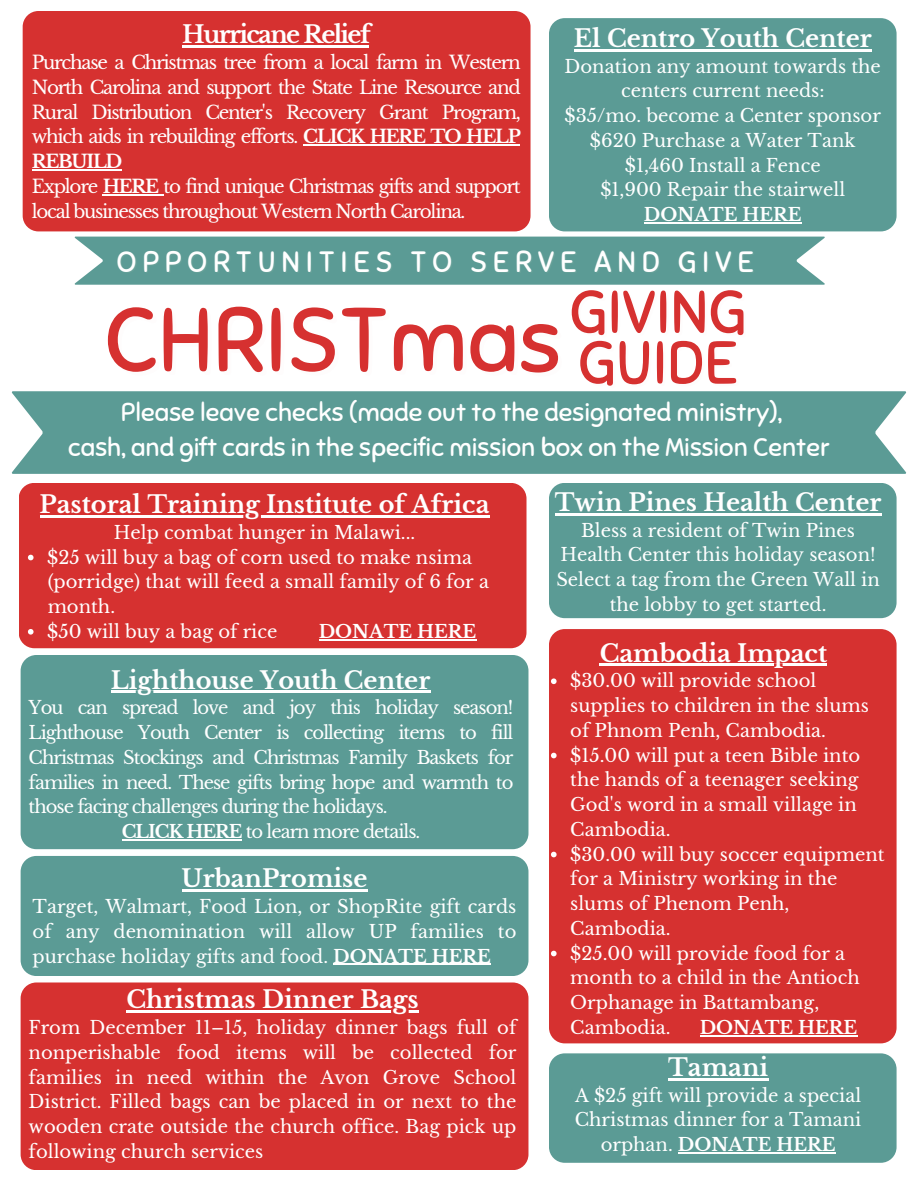
<style>
.page{position:relative;width:918px;height:1188px;background:#fff}
.page>*{position:absolute;margin:0;border:0;box-sizing:border-box;transform-origin:0 0}
.t1{font:90px "Sniglet";color:#d63130}
.t2{font:60px "Sniglet";color:#d63130}
.t3{font:29.4px "Sniglet";letter-spacing:.195em;color:#fff}
.t4{font:25.5px/34.8px "Sniglet";color:#fff;text-align:center}
.t5{font:700 24px "Libre Baskerville";color:#fff}
.t6{font:700 24px "Libre Baskerville";letter-spacing:-.07em;color:#fff}
.t7{font:18.3px/24.8px "Libre Baskerville";letter-spacing:-.07em;color:#fff;text-align:justify}
.t8{font:18px/24.8px "Libre Baskerville";color:#fff}
.t9{font:18px "Libre Baskerville";letter-spacing:-.055em;color:#fff}
.t10{font:700 18px "Libre Baskerville";color:#fff}
.s1{font-weight:700}
</style>
<div class="page">
<div style="left:23px;top:11px;width:508px;height:220px;background:#d63130;border-radius:16px"></div>
<div style="left:21px;top:856px;width:507px;height:120px;background:#5b9b95;border-radius:16px"></div>
<div style="left:549px;top:629px;width:348px;height:414px;background:#d63130;border-radius:16px"></div>
<div style="left:21px;top:982px;width:507px;height:188px;background:#d63130;border-radius:16px"></div>
<div style="left:21px;top:655px;width:507px;height:194px;background:#5b9b95;border-radius:16px"></div>
<div style="left:75px;top:237px;width:750px;height:48px;background:#5b9b95"></div>
<div style="left:12px;top:391px;width:894px;height:83px;background:#5b9b95"></div>
<hr style="left:182px;top:46px;width:187px;height:2px;background:#fff">
<hr style="left:303px;top:145px;width:217px;height:1px;background:#fff">
<hr style="left:32px;top:169px;width:89px;height:1px;background:#fff">
<hr style="left:103px;top:194px;width:55px;height:1px;background:#fff">
<hr style="left:126px;top:1010px;width:293px;height:3px;background:#fff">
<div style="left:549px;top:483px;width:348px;height:135px;background:#5b9b95;border-radius:16px"></div>
<hr style="left:555px;top:513px;width:326px;height:2px;background:#fff">
<hr style="left:182px;top:890px;width:185px;height:2px;background:#fff">
<hr style="left:333px;top:964px;width:158px;height:1px;background:#fff">
<div style="left:549px;top:18px;width:347px;height:213px;background:#5b9b95;border-radius:16px"></div>
<hr style="left:574px;top:49px;width:298px;height:2px;background:#fff">
<hr style="left:644px;top:222px;width:158px;height:1px;background:#fff">
<div style="left:549px;top:1053px;width:347px;height:110px;background:#5b9b95;border-radius:16px"></div>
<hr style="left:600px;top:664px;width:227px;height:2px;background:#fff">
<svg style="left:551px;top:678px;width:6px;height:6px"></svg>
<svg style="left:551px;top:753px;width:6px;height:5px"></svg>
<svg style="left:551px;top:852px;width:6px;height:5px"></svg>
<svg style="left:551px;top:951px;width:6px;height:5px"></svg>
<hr style="left:668px;top:1078px;width:100px;height:2px;background:#fff">
<hr style="left:678px;top:1152px;width:158px;height:1px;background:#fff">
<hr style="left:700px;top:1035px;width:157px;height:1px;background:#fff">
<div style="left:19px;top:483px;width:507px;height:165px;background:#d63130;border-radius:16px"></div>
<hr style="left:40px;top:515px;width:450px;height:3px;background:#fff">
<svg style="left:28px;top:555px;width:6px;height:5px"></svg>
<svg style="left:28px;top:629px;width:6px;height:6px"></svg>
<hr style="left:319px;top:639px;width:157px;height:1px;background:#fff">
<hr style="left:111px;top:691px;width:319px;height:2px;background:#fff">
<hr style="left:122px;top:839px;width:120px;height:1px;background:#fff">
<p class="t6" style="left:182px;top:20px;width:190px">Hurricane Relief</p>
<p class="t7" style="left:32px;top:50px;width:491px">Purchase a Christmas tree from a local farm in Western North Carolina and support the State Line Resource and Rural Distribution Center's Recovery Grant Program, which aids in rebuilding efforts. <span class="s1">CLICK HERE TO HELP REBUILD</span></p>
<p class="t7" style="left:32px;top:174px;width:491px">Explore <span class="s1">HERE</span> to find unique Christmas gifts and support local businesses throughout Western North Carolina.</p>
<h5 class="t5" style="left:574px;top:24px;width:299px">El Centro Youth Center</h5>
<p class="t8" style="left:565px;top:54px;width:318px;text-align:center">Donation any amount towards the centers current needs:</p>
<p class="t8" style="left:565px;top:104px;width:318px">$35/mo. become a Center sponsor</p>
<p class="t8" style="left:590px;top:128px;width:267px">$620 Purchase a Water Tank</p>
<p class="t8" style="left:625px;top:153px;width:197px">$1,460 Install a Fence</p>
<p class="t8" style="left:600px;top:178px;width:246px">$1,900 Repair the stairwell</p>
<p class="t10" style="left:644px;top:204px;width:159px">DONATE HERE</p>
<p class="t3" style="left:116px;top:244px;width:639px">OPPORTUNITIES TO SERVE AND GIVE</p>
<p class="t2" style="left:569px;top:275px;width:179px">GIVING</p>
<p class="t1" style="left:104px;top:285px;width:638px">CHRISTmas <sub>GUIDE</sub></p>
<p class="t4" style="left:68px;top:395px;width:763px">Please leave checks (made out to the designated ministry),<br>cash, and gift cards in the specific mission box on the Mission Center</p>
<p class="t5" style="left:40px;top:490px;width:451px">Pastoral Training Institute of Africa</p>
<p class="t8" style="left:114px;top:520px;width:303px">Help combat hunger in Malawi...</p>
<p class="t8" style="left:47px;top:545px;width:426px">$25 will buy a bag of corn used to make nsima</p>
<p class="t8" style="left:48px;top:570px;width:443px">(porridge) that will feed a small family of 6 for a</p>
<p class="t8" style="left:48px;top:595px;width:69px">month.</p>
<h6 class="t8" style="left:47px;top:619px;width:232px">$50 will buy a bag of rice</h6>
<h6 class="t10" style="left:319px;top:621px;width:159px">DONATE HERE</h6>
<p class="t5" style="left:111px;top:665px;width:321px">Lighthouse Youth Center</p>
<p class="t9" style="left:29px;top:697px;width:486px">You can spread love and joy this holiday season!</p>
<p class="t9" style="left:29px;top:722px;width:486px">Lighthouse Youth Center is collecting items to fill</p>
<p class="t9" style="left:29px;top:747px;width:486px">Christmas Stockings and Christmas Family Baskets for</p>
<p class="t9" style="left:29px;top:771px;width:486px">families in need. These gifts bring hope and warmth to</p>
<p class="t9" style="left:29px;top:796px;width:361px">those facing challenges during the holidays.</p>
<p class="t9" style="left:122px;top:821px;width:300px"><span class="s1">CLICK HERE</span> to learn more details.</p>
<h1 class="t5" style="left:182px;top:864px;width:187px">UrbanPromise</h1>
<h5 class="t8" style="left:33px;top:894px;width:485px;text-align:justify">Target, Walmart, Food Lion, or ShopRite gift cards of any denomination will allow UP families to purchase holiday gifts and food. <span class="s1">DONATE HERE</span></h5>
<p class="t5" style="left:126px;top:985px;width:294px">Christmas Dinner Bags</p>
<p class="t8" style="left:29px;top:1015px;width:489px;text-align:justify">From December 11–15, holiday dinner bags full of nonperishable food items will be collected for families in need within the Avon Grove School District. Filled bags can be placed in or next to the wooden crate outside the church office. Bag pick up following church services</p>
<h3 class="t5" style="left:555px;top:488px;width:328px">Twin Pines Health Center</h3>
<h2 class="t8" style="left:556px;top:518px;width:325px;text-align:center">Bless a resident of Twin Pines<br>Health Center this holiday season!<br>Select a tag from the Green Wall in the lobby to get started.</h2>
<p class="t5" style="left:600px;top:638px;width:229px">Cambodia Impact</p>
<p class="t8" style="left:570px;top:669px;width:300px">$30.00 will provide school supplies to children in the slums of Phnom Penh, Cambodia.</p>
<p class="t8" style="left:570px;top:743px;width:291px">$15.00 will put a teen Bible into the hands of a teenager seeking<br>God's word in a small village in<br>Cambodia.</p>
<p class="t8" style="left:570px;top:842px;width:316px">$30.00 will buy soccer equipment for a Ministry working in the slums of Phenom Penh,<br>Cambodia.</p>
<p class="t8" style="left:570px;top:941px;width:291px">$25.00 will provide food for a month to a child in the Antioch<br>Orphanage in Battambang,<br>Cambodia.</p>
<p class="t5" style="left:668px;top:1052px;width:102px">Tamani</p>
<p class="t8" style="left:575px;top:1083px;width:288px;text-align:center">A $25 gift will provide a special<br>Christmas dinner for a Tamani orphan. <span class="s1">DONATE HERE</span></p>
<h4 class="t10" style="left:700px;top:1017px;width:159px">DONATE HERE</h4>
</div>
